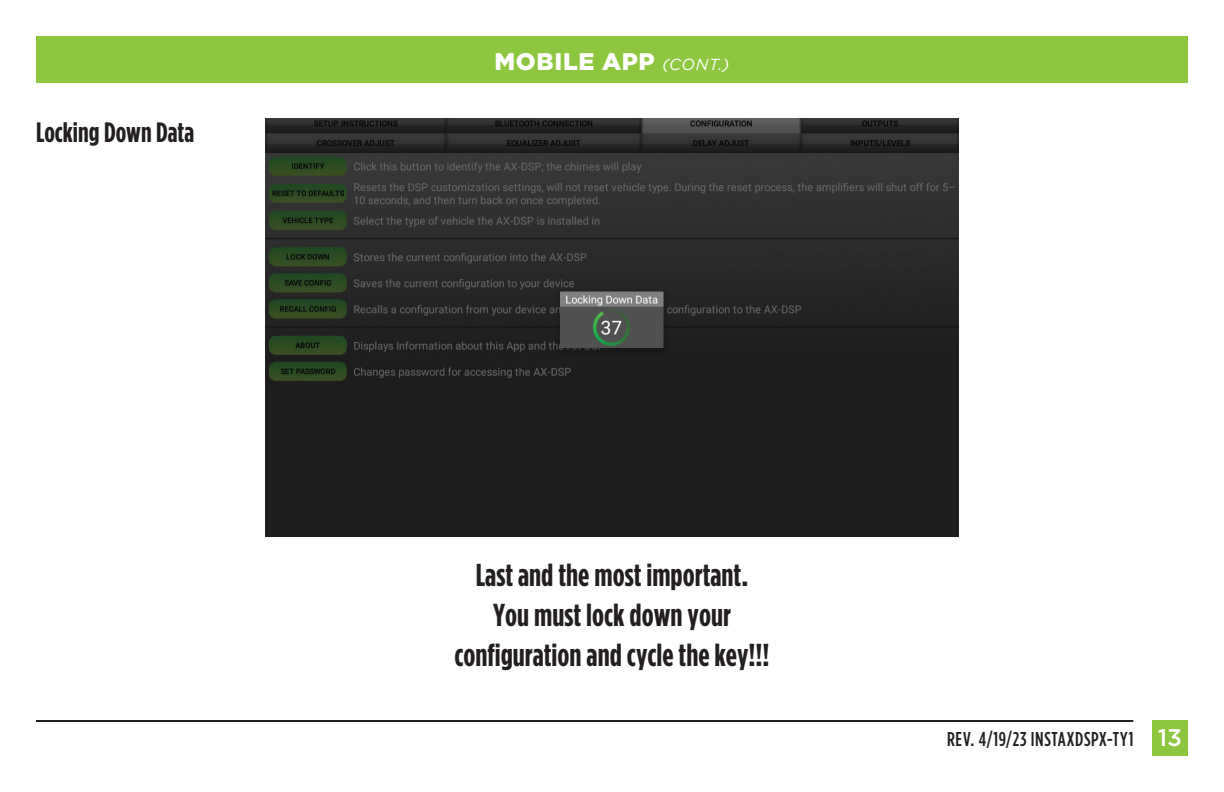
<style>
.page{position:relative;width:1224px;height:792px;background:#fff}
.page>*{position:absolute;margin:0;border:0;box-sizing:border-box;transform-origin:0 0}
.t1{font:700 31.8px/40px "Gotham Condensed";color:#231f20;text-align:center}
.t2{font:700 28px "Gotham Condensed";color:#231f20}
.t3{font:900 24px "Gotham";letter-spacing:.03em;color:#fff}
.t4{font:500 20px "Gotham Condensed";letter-spacing:.035em;color:#231f20}
.s1{font-weight:400;font-style:italic;font-size:16px}
.s2{font-family:"Gotham";font-size:24px;color:#fff}
</style>
<div class="page">
<div style="left:36px;top:36px;width:1152px;height:46px;background:#8dc73f"></div>
<div style="left:1152px;top:720px;width:36px;height:36px;background:#8dc73f"></div>
<hr style="left:36px;top:720px;width:1097px;height:2px;background:#231f20">
<img style="left:265px;top:118px;width:694px;height:419px">
<p class="t2" style="left:36px;top:116px;width:160px">Locking Down Data</p>
<p class="t3" style="left:494px;top:47px;width:237px">MOBILE APP <span class="s1">(CONT.)</span></p>
<p class="t1" style="left:454px;top:554px;width:317px">Last and the most important.<br>You must lock down your configuration and cycle the key!!!</p>
<p class="t4" style="left:947px;top:728px;width:236px">REV. 4/19/23 INSTAXDSPX-TY1 <span class="s2">13</span></p>
</div>
